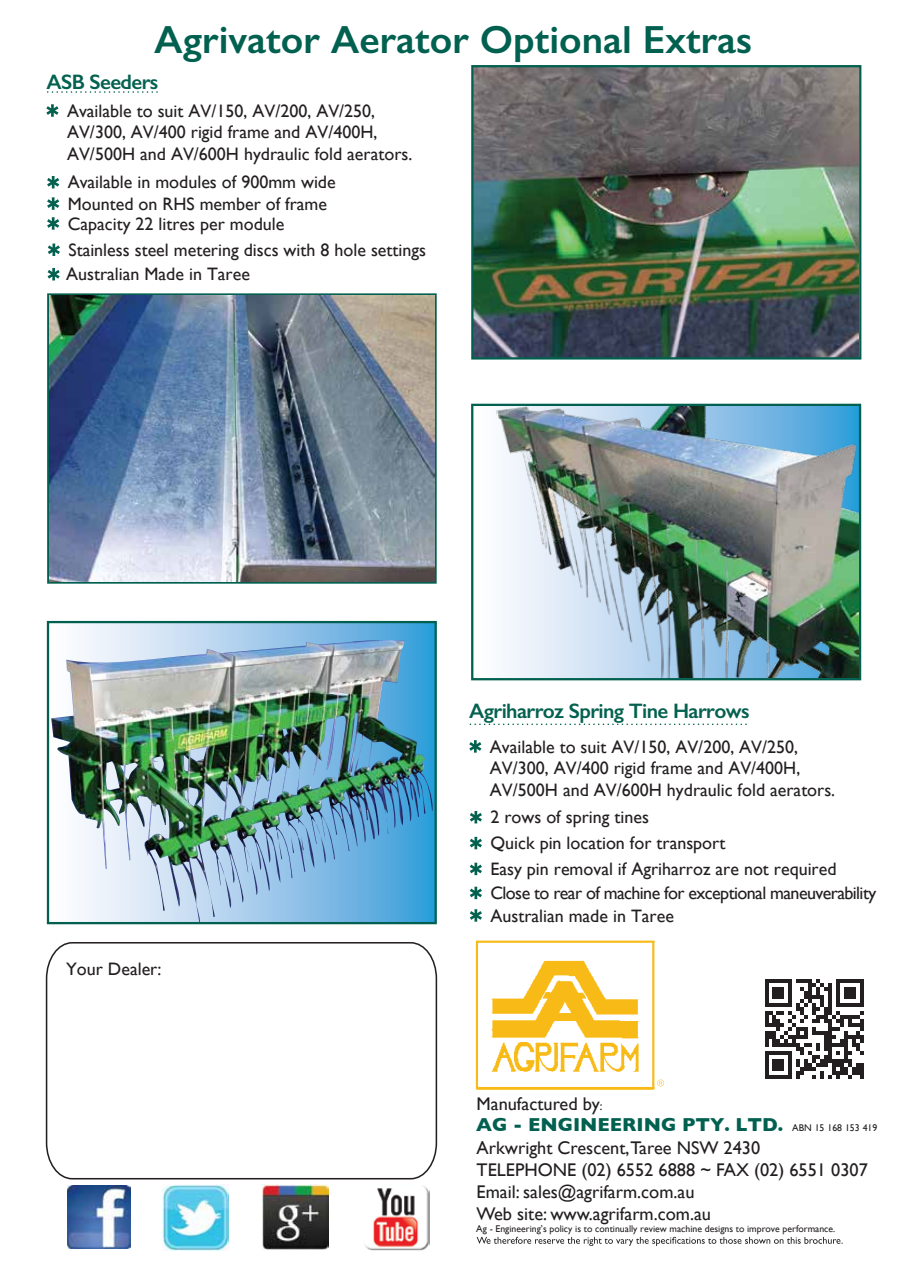
<style>
.page{position:relative;width:910px;height:1280px;background:#fff}
.page>*{position:absolute;margin:0;border:0;box-sizing:border-box;transform-origin:0 0}
.t1{font:600 39.45px "Gill Sans";color:#01604f}
.t2{font:600 21px "Gill Sans";letter-spacing:-.03em;color:#04614f}
.t3{font:700 19.05px "Gill Sans";color:#01604f}
.t4{font:18.3px/22px "Gill Sans";color:#231f20}
.t5{font:18px/21.6px "Gill Sans";color:#231f20}
.t6{font:18px/22.5px "Gill Sans";letter-spacing:-.03em;color:#231f20}
.t7{font:9.75px "Gill Sans";color:#231f20}
.s1{font-size:12.3px}
.s2{font-weight:400;font-size:9.75px;color:#231f20}
</style>
<div class="page">
<img style="left:475px;top:940px;width:181px;height:150px">
<svg style="left:657px;top:1079px;width:7px;height:7px"></svg>
<svg style="left:477px;top:1237px;width:366px;height:9px"></svg>
<img style="left:162px;top:1184px;width:66px;height:66px">
<img style="left:68px;top:1185px;width:63px;height:63px">
<img style="left:262px;top:1184px;width:66px;height:66px">
<img style="left:365px;top:1186px;width:64px;height:64px">
<svg style="left:765px;top:979px;width:99px;height:100px"></svg>
<svg style="left:45px;top:942px;width:393px;height:238px"></svg>
<div style="left:47px;top:293px;width:390px;height:291px;border:2px solid #01604f"></div>
<svg style="left:47px;top:176px;width:12px;height:12px"></svg>
<svg style="left:47px;top:197px;width:12px;height:13px"></svg>
<svg style="left:47px;top:217px;width:12px;height:13px"></svg>
<svg style="left:48px;top:91px;width:110px;height:2px"></svg>
<svg style="left:46px;top:104px;width:13px;height:13px"></svg>
<svg style="left:48px;top:244px;width:12px;height:12px"></svg>
<svg style="left:48px;top:268px;width:12px;height:12px"></svg>
<img style="left:50px;top:296px;width:384px;height:285px">
<img style="left:474px;top:68px;width:384px;height:289px">
<div style="left:471px;top:65px;width:390px;height:295px;border:2px solid #01604f"></div>
<img style="left:81px;top:624px;width:353px;height:297px">
<div style="left:47px;top:621px;width:390px;height:303px;border:2px solid #01604f"></div>
<svg style="left:470px;top:811px;width:12px;height:12px"></svg>
<svg style="left:470px;top:837px;width:12px;height:12px"></svg>
<svg style="left:470px;top:863px;width:12px;height:12px"></svg>
<svg style="left:470px;top:723px;width:277px;height:2px"></svg>
<svg style="left:470px;top:887px;width:12px;height:12px"></svg>
<svg style="left:470px;top:909px;width:12px;height:13px"></svg>
<svg style="left:469px;top:740px;width:12px;height:13px"></svg>
<div style="left:472px;top:406px;width:388px;height:274px;background:#fbfdfe"></div>
<div style="left:471px;top:404px;width:390px;height:276px;border:2px solid #01604f"></div>
<img style="left:497px;top:406px;width:362px;height:272px">
<img style="left:51px;top:642px;width:296px;height:281px">
<h1 class="t1" style="left:154px;top:16px;width:599px">Agrivator Aerator Optional Extras</h1>
<p class="t2" style="left:46px;top:70px;width:113px">ASB Seeders</p>
<p class="t5" style="left:67px;top:100px;width:347px">Available to suit AV/150, AV/200, AV/250,<br>AV/300, AV/400 rigid frame and AV/400H,<br>AV/500H and AV/600H hydraulic fold aerators.</p>
<p class="t5" style="left:68px;top:172px;width:270px">Available in modules of 900mm wide<br>Mounted on RHS member of frame</p>
<p class="t5" style="left:68px;top:213px;width:218px">Capacity 22 litres per module</p>
<p class="t5" style="left:66px;top:237px;width:361px;line-height:24.2px">Stainless steel metering discs with 8 hole settings<br>Australian Made in Taree</p>
<p class="t5" style="left:66px;top:958px;width:97px">Your Dealer:</p>
<p class="t2" style="left:469px;top:698px;width:282px">Agriharroz Spring Tine Harrows</p>
<p class="t5" style="left:490px;top:735px;width:347px">Available to suit AV/150, AV/200, AV/250,<br>AV/300, AV/400 rigid frame and AV/400H,<br>AV/500H and AV/600H hydraulic fold aerators.</p>
<p class="t5" style="left:490px;top:804px;width:348px;line-height:25.8px">2 rows of spring tines<br>Quick pin location for transport<br>Easy pin removal if Agriharroz are not required</p>
<p class="t6" style="left:490px;top:882px;width:387px">Close to rear of machine for exceptional maneuverability<br>Australian made in Taree</p>
<p class="t4" style="left:477px;top:1093px;width:127px">Manufactured by<span class="s1">:</span></p>
<p class="t4" style="left:477px;top:1136px;width:393px">Arkwright Crescent,Taree NSW 2430<br>TELEPHONE (02) 6552 6888 ~ FAX (02) 6551 0307<br>Email: sales@agrifarm.com.au<br>Web site: www.agrifarm.com.au</p>
<p class="t3" style="left:476px;top:1110px;width:403px">AG - ENGINEERING PTY. LTD. <span class="s2">ABN 15 168 153 419</span></p>
<p class="t7" style="left:476px;top:1223px;width:360px">Ag - Engineering’s policy is to continually review machine designs to improve performance.</p>
</div>
